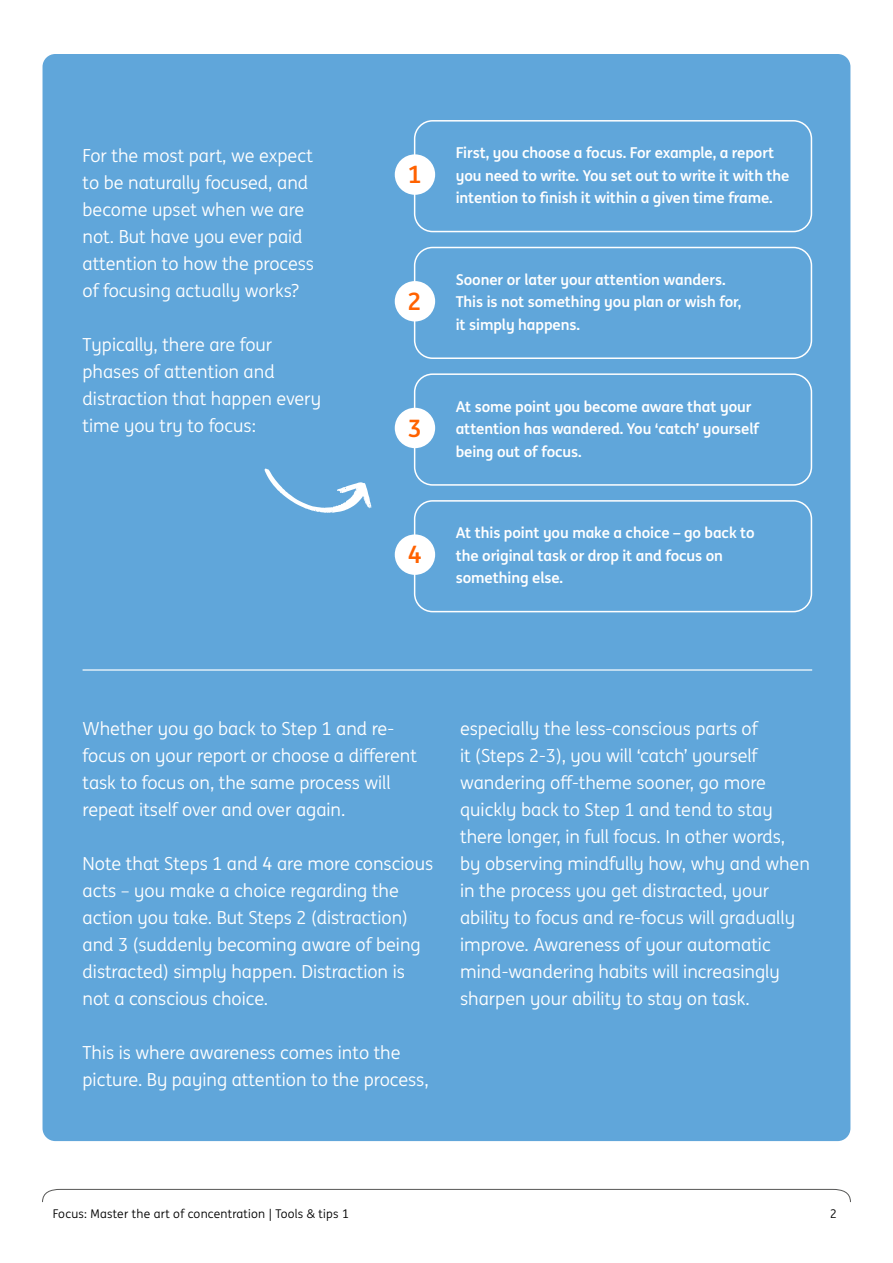
<style>
.page{position:relative;width:893px;height:1263px;background:#fff}
.page>*{position:absolute;margin:0;border:0;box-sizing:border-box;transform-origin:0 0}
.t1{font:700 24px "ING Me";color:#ff6200}
.t2{font:18px/27px "ING Me";color:#fff}
.t3{font:700 15px/22.5px "ING Me";letter-spacing:-.005em;color:#fff}
.t4{font:12px "ING Me";letter-spacing:.02em;color:#000}
</style>
<div class="page">
<div style="left:43px;top:54px;width:807px;height:1087px;background:#60a6da;border-radius:13px"></div>
<div style="left:414px;top:120px;width:398px;height:112px;border:2px solid #fff;border-radius:18px"></div>
<div style="left:414px;top:247px;width:398px;height:112px;border:2px solid #fff;border-radius:18px"></div>
<div style="left:414px;top:373px;width:398px;height:113px;border:2px solid #fff;border-radius:18px"></div>
<div style="left:414px;top:500px;width:398px;height:112px;border:2px solid #fff;border-radius:18px"></div>
<div style="left:395px;top:154px;width:40px;height:41px;background:#fff;border-radius:50%"></div>
<div style="left:395px;top:281px;width:40px;height:40px;background:#fff;border-radius:50%"></div>
<div style="left:395px;top:408px;width:40px;height:40px;background:#fff;border-radius:50%"></div>
<div style="left:395px;top:534px;width:40px;height:41px;background:#fff;border-radius:50%"></div>
<svg style="left:264px;top:469px;width:107px;height:44px"></svg>
<hr style="left:83px;top:669px;width:729px;height:2px;background:#fff">
<svg style="left:42px;top:1189px;width:809px;height:14px"></svg>
<p class="t2" style="left:83px;top:142px;width:233px">For the most part, we expect to be naturally focused, and become upset when we are not. But have you ever paid attention to how the process of focusing actually works?</p>
<p class="t2" style="left:83px;top:331px;width:240px">Typically, there are four phases of attention and distraction that happen every time you try to focus:</p>
<h1 class="t1" style="left:408px;top:155px;width:15px">1</h1>
<h1 class="t1" style="left:408px;top:282px;width:15px">2</h1>
<h1 class="t1" style="left:408px;top:409px;width:15px">3</h1>
<h1 class="t1" style="left:408px;top:535px;width:15px">4</h1>
<p class="t3" style="left:456px;top:141px;width:335px">First, you choose a focus. For example, a report you need to write. You set out to write it with the intention to finish it within a given time frame.</p>
<p class="t3" style="left:456px;top:267px;width:287px">Sooner or later your attention wanders.<br>This is not something you plan or wish for, it simply happens.</p>
<p class="t3" style="left:456px;top:394px;width:305px">At some point you become aware that your attention has wandered. You ‘catch’ yourself being out of focus.</p>
<p class="t3" style="left:456px;top:521px;width:300px">At this point you make a choice – go back to the original task or drop it and focus on something else.</p>
<p class="t2" style="left:83px;top:714px;width:336px">Whether you go back to Step 1 and re&shy;focus on your report or choose a different task to focus on, the same process will repeat itself over and over again.</p>
<p class="t2" style="left:83px;top:849px;width:352px">Note that Steps 1 and 4 are more conscious acts – you make a choice regarding the action you take. But Steps 2 (distraction) and 3 (suddenly becoming aware of being distracted) simply happen. Distraction is not a conscious choice.</p>
<p class="t2" style="left:83px;top:1038px;width:348px">This is where awareness comes into the picture. By paying attention to the process,</p>
<p class="t2" style="left:460px;top:714px;width:351px">especially the less-conscious parts of<br>it (Steps 2-3), you will ‘catch’ yourself wandering off-theme sooner, go more quickly back to Step 1 and tend to stay there longer, in full focus. In other words, by observing mindfully how, why and when in the process you get distracted, your ability to focus and re-focus will gradually improve. Awareness of your automatic mind-wandering habits will increasingly sharpen your ability to stay on task.</p>
<p class="t4" style="left:53px;top:1205px;width:297px">Focus: Master the art of concentration | Tools &amp; tips 1</p>
<p class="t4" style="left:830px;top:1205px;width:8px">2</p>
</div>
